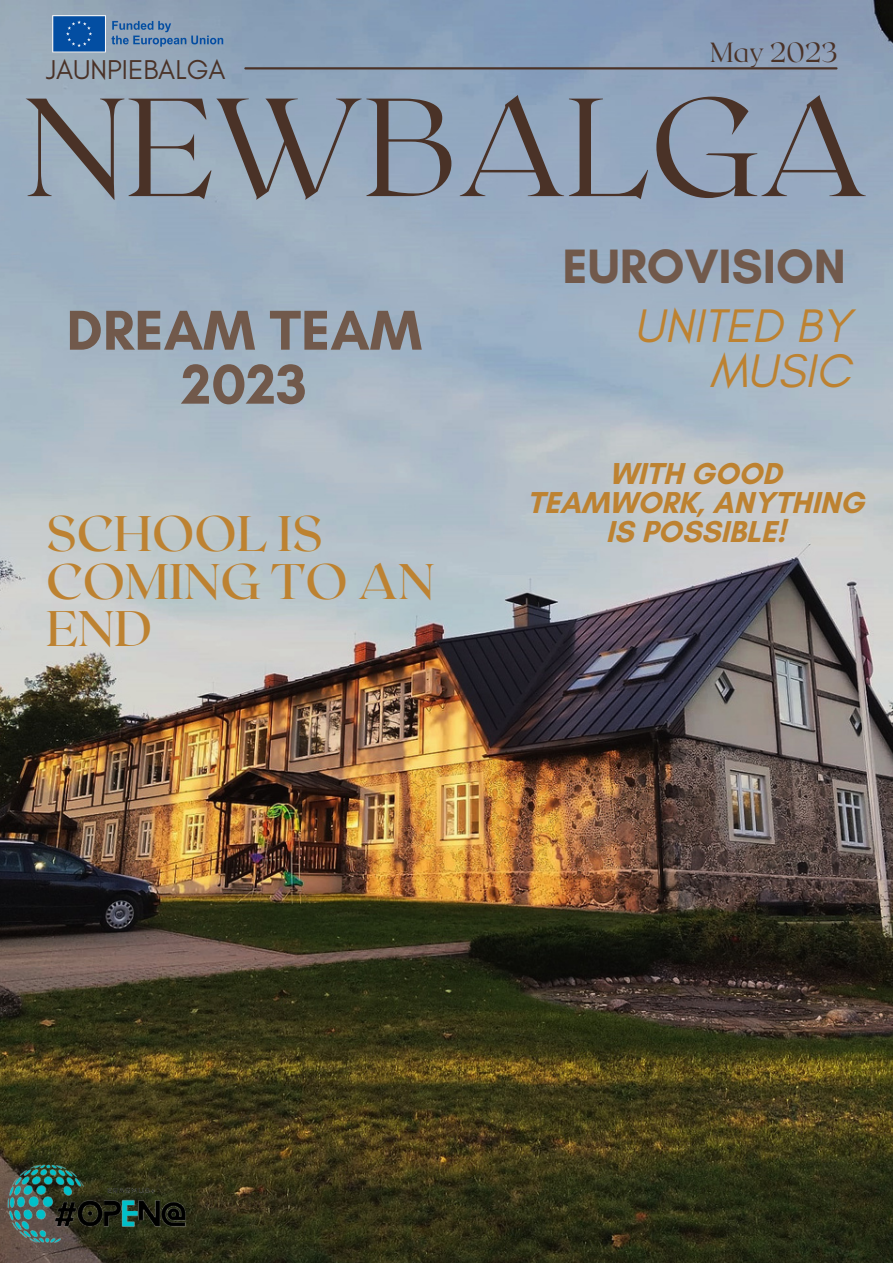
<style>
.page{position:relative;width:893px;height:1264px;background:#fff}
.page>*{position:absolute;margin:0;border:0;box-sizing:border-box;transform-origin:0 0}
.t1{font:100 139.2px "Roxborough CF";color:#4a3227}
.t2{font:700 57.15px/54px "Glacial Indifference";color:#71594b;text-align:center}
.t3{font:500 49.8px/47.2px "Roxborough CF";color:#bd8231}
.t4{font:700 49.2px "Glacial Indifference";color:#71594b}
.t5{font:italic 48px/45px "Glacial Indifference";color:#bd8231;text-align:right}
.t6{font:700 30.75px/29.2px "Glacial Indifference";color:#bd8231;text-align:center}
.t7{font:27.75px "Glacial Indifference";color:#4a3227}
.t8{font:100 27.75px "Roxborough CF";color:#4a3227}
</style>
<div class="page">
<img style="left:0;top:0;width:892px;height:1262px">
<hr style="left:245px;top:67px;width:591px;height:2px;background:#4a3227">
<img style="left:0;top:1153px;width:198px;height:109px">
<img style="left:48px;top:15px;width:184px;height:38px">
<p class="t8" style="left:710px;top:34px;width:129px">May 2023</p>
<p class="t7" style="left:46px;top:53px;width:181px">JAUNPIEBALGA</p>
<p class="t1" style="left:24px;top:57px;width:845px">NEWBALGA</p>
<p class="t2" style="left:66px;top:303px;width:357px">DREAM TEAM<br>2023</p>
<p class="t3" style="left:46px;top:508px;width:390px">SCHOOL IS<br>COMING TO AN<br>END</p>
<p class="t4" style="left:562px;top:237px;width:285px">EUROVISION</p>
<p class="t5" style="left:634px;top:302px;width:218px">UNITED BY<br>MUSIC</p>
<p class="t6" style="left:527px;top:458px;width:338px">WITH GOOD<br>TEAMWORK, ANYTHING<br>IS POSSIBLE!</p>
</div>
